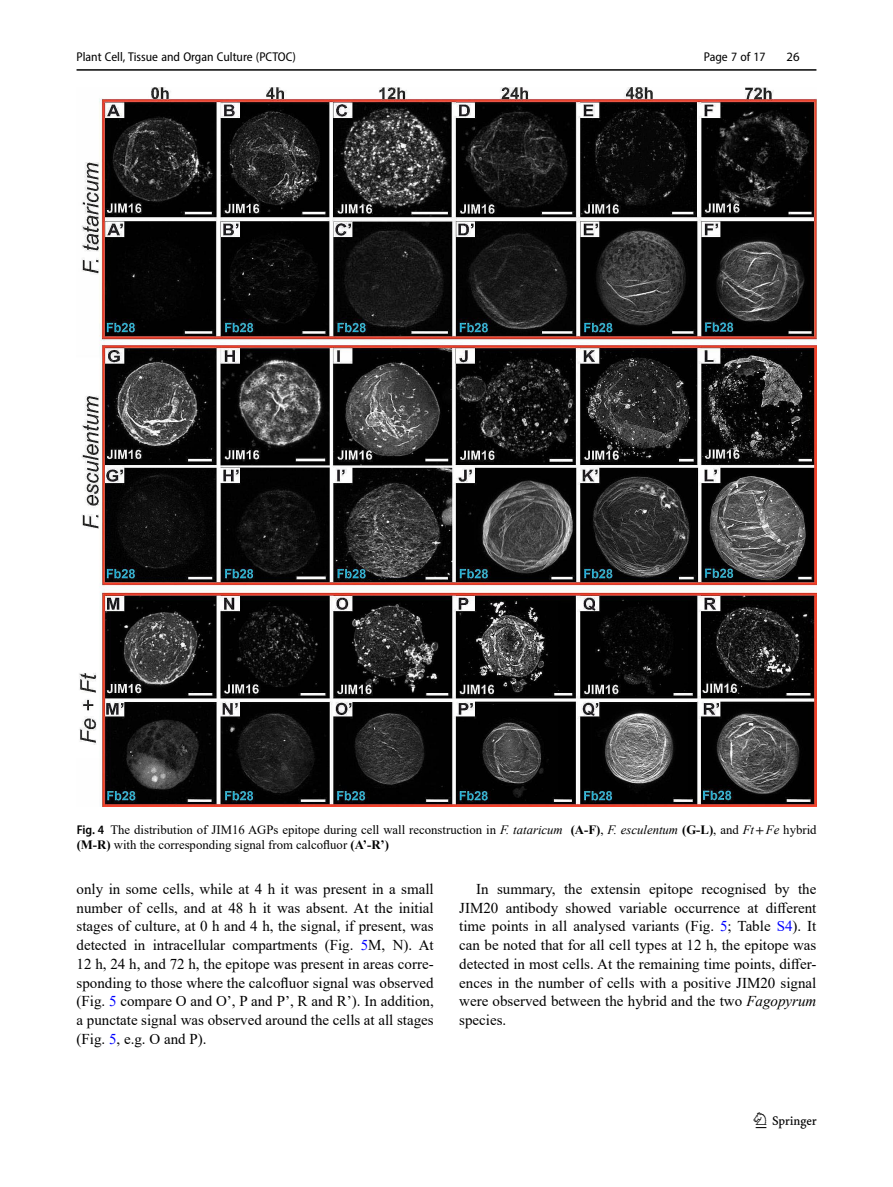
<style>
.page{position:relative;width:893px;height:1187px;background:#fff}
.page>*{position:absolute;margin:0;border:0;box-sizing:border-box;transform-origin:0 0}
.t1{font:22.5px "Springnew";color:#000}
.Body_Text_Indent{font:15px/18.8px "Times New Roman";color:#000;text-align:justify}
.Figure_Caption{font:12.75px/15px "Times New Roman";color:#000}
.t2{font:semi-condensed 12.75px "Myriad Pro";color:#000}
.t3{font:12.75px "Myriad Pro";color:#000}
.s1{font-family:"Myriad Pro";font-weight:600;font-stretch:semi-condensed}
.s2{font-style:italic}
.s3{font-weight:700}
.s4{font-family:"STIX"}
.s5{color:#00f}
</style>
<div class="page">
<hr style="left:77px;top:69px;width:739px;height:2px;background:#000">
<img style="left:79px;top:87px;width:738px;height:719px">
<p class="t2" style="left:77px;top:49px;width:221px">Plant Cell, Tissue and Organ Culture (PCTOC)</p>
<p class="t2" style="left:704px;top:49px;width:63px">Page 7 of 17</p>
<p class="t3" style="left:786px;top:48px;width:15px">26</p>
<p class="Figure_Caption" style="left:77px;top:821px;width:741px"><span class="s1">Fig. 4</span> The distribution of JIM16 AGPs epitope during cell wall reconstruction in <span class="s2">F. tataricum</span> <span class="s3">(A-F)</span>, <span class="s2">F. esculentum</span> <span class="s3">(G-L)</span>, and <span class="s2">Ft</span><span class="s4">+</span><span class="s2">Fe</span> hybrid <span class="s3">(M-R)</span> with the corresponding signal from calcofluor <span class="s3">(A’-R’)</span></p>
<p class="Body_Text_Indent" style="left:77px;top:878px;width:359px">only in some cells, while at 4 h it was present in a small number of cells, and at 48 h it was absent. At the initial stages of culture, at 0 h and 4 h, the signal, if present, was detected in intracellular compartments (Fig. <span class="s5">5</span>M, N). At 12 h, 24 h, and 72 h, the epitope was present in areas corre&shy;sponding to those where the calcofluor signal was observed (Fig. <span class="s5">5</span> compare O and O’, P and P’, R and R’). In addition, a punctate signal was observed around the cells at all stages (Fig. <span class="s5">5</span>, e.g. O and P).</p>
<p class="Body_Text_Indent" style="left:459px;top:878px;width:359px;text-indent:17px">In summary, the extensin epitope recognised by the JIM20 antibody showed variable occurrence at different time points in all analysed variants (Fig. <span class="s5">5</span>; Table <span class="s5">S4</span>). It can be noted that for all cell types at 12 h, the epitope was detected in most cells. At the remaining time points, differ&shy;ences in the number of cells with a positive JIM20 signal were observed between the hybrid and the two <span class="s2">Fagopyrum </span>species.</p>
<h1 class="t1" style="left:756px;top:1107px;width:63px">1 3</h1>
</div>
